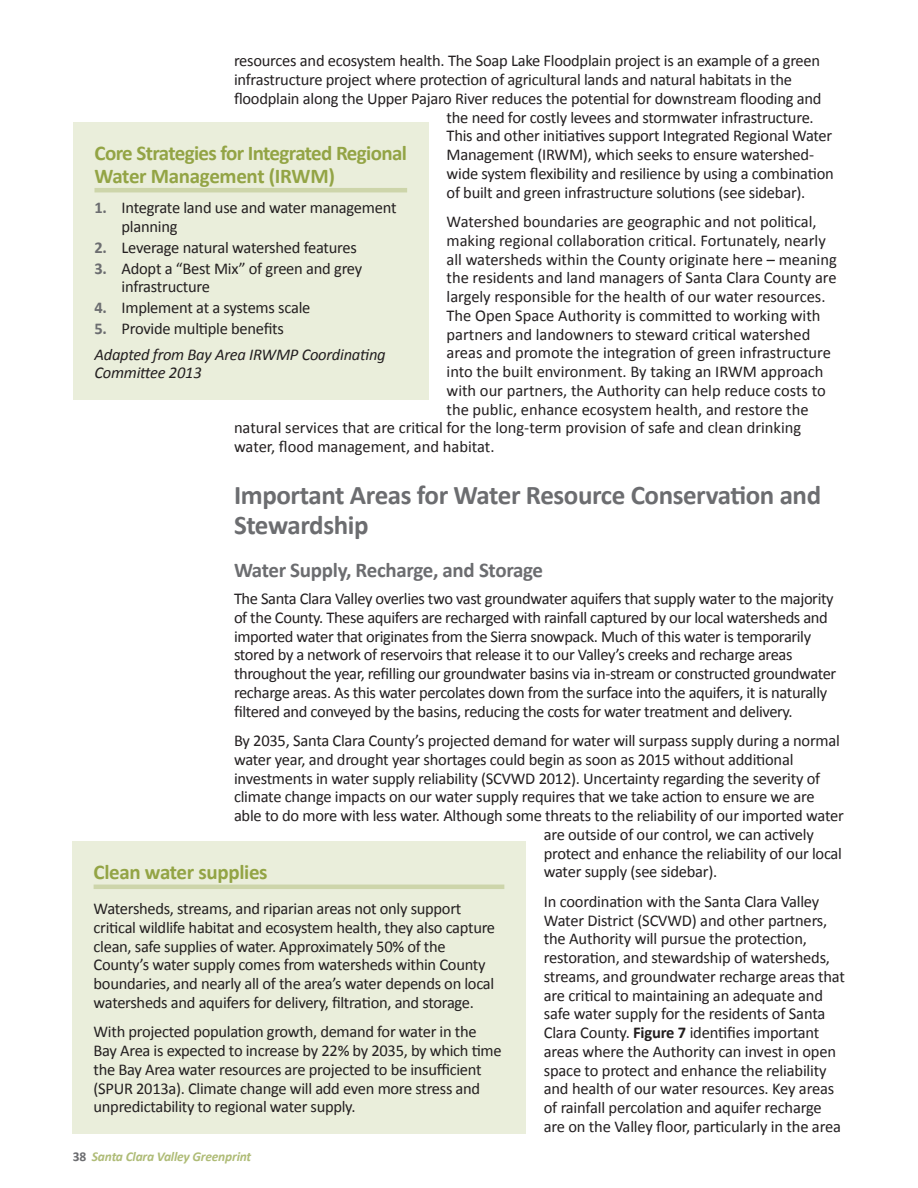
<style>
.page{position:relative;width:918px;height:1188px;background:#fff}
.page>*{position:absolute;margin:0;border:0;box-sizing:border-box;transform-origin:0 0}
.t1{font:700 27px/30px "Calibri";letter-spacing:-.015em;color:#6c6d70}
.t2{font:700 21px/22.5px "Calibri";letter-spacing:-.03em;color:#93a445}
.t3{font:700 21px "Calibri";letter-spacing:-.015em;color:#6c6d70}
.t4{font:16.5px/18.8px "Calibri";letter-spacing:-.015em;color:#231f20}
.t5{font:italic 16.5px/25.2px "Calibri";letter-spacing:-.015em;color:#231f20}
.t6{font:italic 700 13.5px "Calibri";letter-spacing:-.015em;color:#afbc77}
.s1{font-weight:700}
.s2{font-weight:700;color:#6c6d70}
.s3{font-weight:700;font-style:normal;color:#6c6d70}
.s4{font-style:normal}
.s5{font-style:normal;color:#6c6d70}
</style>
<div class="page">
<div style="left:73px;top:123px;width:356px;height:277px;background:#eaeedb"></div>
<hr style="left:94px;top:188px;width:313px;height:4px;background:#cdd5aa">
<div style="left:72px;top:842px;width:454px;height:292px;background:#eaeedb"></div>
<hr style="left:94px;top:885px;width:410px;height:4px;background:#cdd5aa">
<p class="t4" style="left:234px;top:52px;width:588px">resources and ecosystem health. The Soap Lake Floodplain project is an example of a green</p>
<p class="t4" style="left:234px;top:70px;width:560px">infrastructure project where protection of agricultural lands and natural habitats in the</p>
<p class="t4" style="left:234px;top:89px;width:589px">floodplain along the Upper Pajaro River reduces the potential for downstream flooding and</p>
<p class="t4" style="left:447px;top:108px;width:369px">the need for costly levees and stormwater infrastructure.</p>
<p class="t4" style="left:447px;top:127px;width:387px">This and other initiatives support Integrated Regional Water</p>
<p class="t4" style="left:447px;top:145px;width:369px">Management (IRWM), which seeks to ensure watershed-</p>
<p class="t4" style="left:447px;top:164px;width:389px">wide system flexibility and resilience by using a combination</p>
<p class="t4" style="left:447px;top:183px;width:360px">of built and green infrastructure solutions (see sidebar).</p>
<p class="t4" style="left:447px;top:212px;width:372px">Watershed boundaries are geographic and not political,</p>
<p class="t4" style="left:447px;top:231px;width:381px">making regional collaboration critical. Fortunately, nearly</p>
<p class="t4" style="left:447px;top:250px;width:392px">all watersheds within the County originate here – meaning</p>
<p class="t4" style="left:447px;top:269px;width:392px">the residents and land managers of Santa Clara County are</p>
<p class="t4" style="left:447px;top:287px;width:380px">largely responsible for the health of our water resources.</p>
<p class="t4" style="left:447px;top:306px;width:376px">The Open Space Authority is committed to working with</p>
<p class="t4" style="left:447px;top:325px;width:365px">partners and landowners to steward critical watershed</p>
<p class="t4" style="left:447px;top:344px;width:386px">areas and promote the integration of green infrastructure</p>
<p class="t4" style="left:447px;top:362px;width:378px">into the built environment. By taking an IRWM approach</p>
<p class="t4" style="left:447px;top:381px;width:381px">with our partners, the Authority can help reduce costs to</p>
<p class="t4" style="left:447px;top:400px;width:364px">the public, enhance ecosystem health, and restore the</p>
<p class="t4" style="left:234px;top:419px;width:569px">natural services that are critical for the long-term provision of safe and clean drinking</p>
<p class="t4" style="left:234px;top:437px;width:262px">water, flood management, and habitat.</p>
<h1 class="t1" style="left:234px;top:480px;width:589px">Important Areas for Water Resource Conservation and<br>Stewardship</h1>
<p class="t3" style="left:234px;top:556px;width:311px">Water Supply, Recharge, and Storage</p>
<p class="t4" style="left:234px;top:589px;width:604px">The Santa Clara Valley overlies two vast groundwater aquifers that supply water to the majority of the County. These aquifers are recharged with rainfall captured by our local watersheds and imported water that originates from the Sierra snowpack. Much of this water is temporarily stored by a network of reservoirs that release it to our Valley’s creeks and recharge areas throughout the year, refilling our groundwater basins via in-stream or constructed groundwater recharge areas. As this water percolates down from the surface into the aquifers, it is naturally filtered and conveyed by the basins, reducing the costs for water treatment and delivery.</p>
<p class="t4" style="left:234px;top:731px;width:607px">By 2035, Santa Clara County’s projected demand for water will surpass supply during a normal</p>
<p class="t4" style="left:234px;top:750px;width:561px">water year, and drought year shortages could begin as soon as 2015 without additional</p>
<p class="t4" style="left:234px;top:769px;width:588px">investments in water supply reliability (SCVWD 2012). Uncertainty regarding the severity of</p>
<p class="t4" style="left:234px;top:788px;width:582px">climate change impacts on our water supply requires that we take action to ensure we are</p>
<p class="t4" style="left:234px;top:806px;width:611px">able to do more with less water. Although some threats to the reliability of our imported water</p>
<p class="t4" style="left:544px;top:825px;width:272px">are outside of our control, we can actively</p>
<p class="t4" style="left:544px;top:844px;width:300px">protect and enhance the reliability of our local</p>
<p class="t4" style="left:544px;top:862px;width:175px">water supply (see sidebar).</p>
<p class="t4" style="left:544px;top:892px;width:303px">In coordination with the Santa Clara Valley Water District (SCVWD) and other partners, the Authority will pursue the protection, restoration, and stewardship of watersheds, streams, and groundwater recharge areas that are critical to maintaining an adequate and safe water supply for the residents of Santa Clara County. <span class="s1">Figure 7</span> identifies important areas where the Authority can invest in open space to protect and enhance the reliability and health of our water resources. Key areas of rainfall percolation and aquifer recharge are on the Valley floor, particularly in the area</p>
<p class="t2" style="left:94px;top:142px;width:314px">Core Strategies for Integrated Regional<br>Water Management (IRWM)</p>
<p class="t4" style="left:121px;top:198px;width:277px;text-indent:-27px"><span class="s2">1.</span> Integrate land use and water management planning</p>
<p class="t4" style="left:94px;top:238px;width:264px"><span class="s2">2.</span> Leverage natural watershed features</p>
<p class="t4" style="left:121px;top:259px;width:242px;text-indent:-27px"><span class="s2">3.</span> Adopt a “Best Mix” of green and grey infrastructure</p>
<p class="t4" style="left:94px;top:299px;width:217px"><span class="s2">4.</span> Implement at a systems scale</p>
<p class="t5" style="left:94px;top:316px;width:293px"><span class="s3">5.</span> <span class="s4">Provide multiple benefits<br></span>Adapted from Bay Area IRWMP Coordinating</p>
<p class="t5" style="left:94px;top:360px;width:109px">Committee 2013</p>
<p class="t2" style="left:94px;top:861px;width:176px">Clean water supplies</p>
<p class="t4" style="left:94px;top:899px;width:403px">Watersheds, streams, and riparian areas not only support critical wildlife habitat and ecosystem health, they also capture clean, safe supplies of water. Approximately 50% of the County’s water supply comes from watersheds within County boundaries, and nearly all of the area’s water depends on local watersheds and aquifers for delivery, filtration, and storage.</p>
<p class="t4" style="left:94px;top:1023px;width:410px">With projected population growth, demand for water in the Bay Area is expected to increase by 22% by 2035, by which time the Bay Area water resources are projected to be insufficient (SPUR 2013a). Climate change will add even more stress and unpredictability to regional water supply.</p>
<p class="t6" style="left:73px;top:1148px;width:180px"><span class="s5">38</span> Santa Clara Valley Greenprint</p>
</div>
